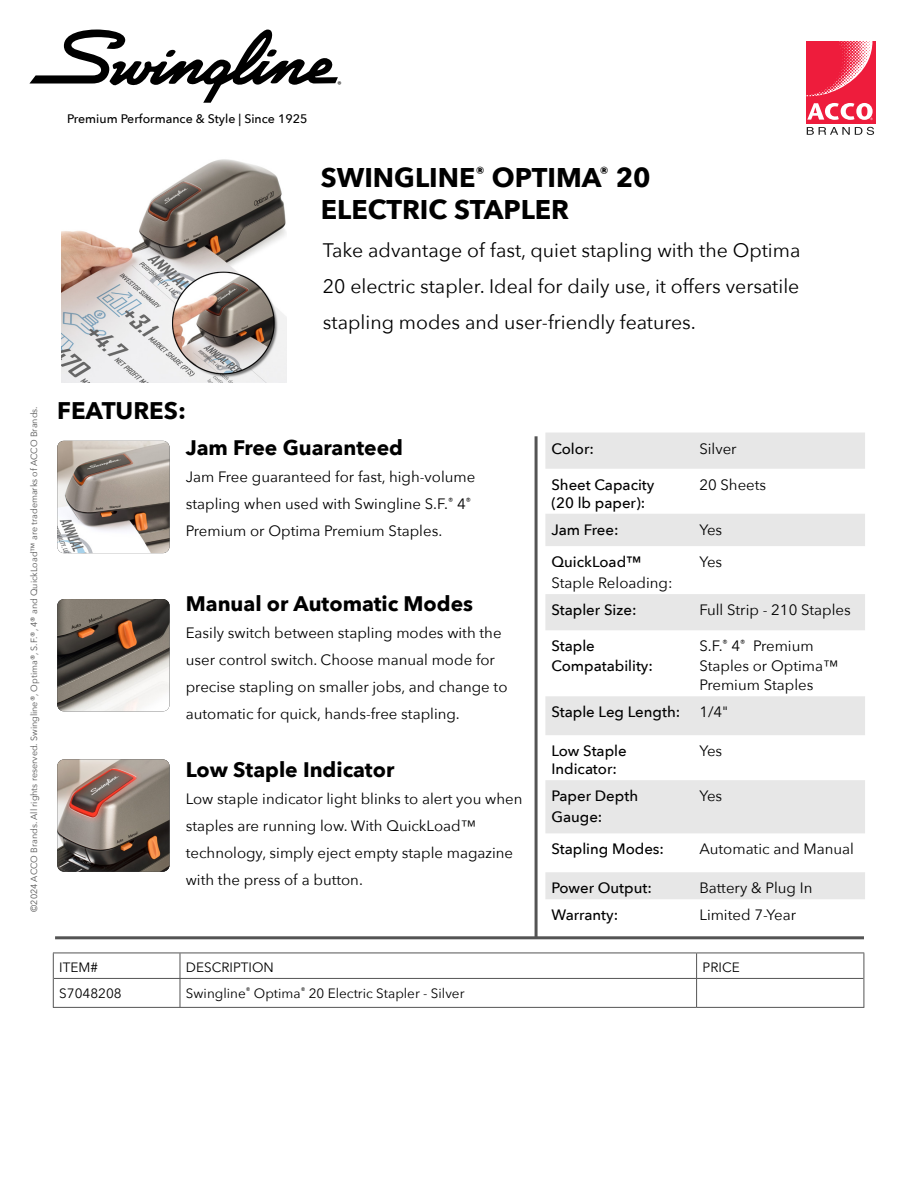
<style>
.page{position:relative;width:918px;height:1188px;background:#fff}
.page>*{position:absolute;margin:0;border:0;box-sizing:border-box;transform-origin:0 0}
.t1{font:700 27px/32.4px "Avenir Next";color:#000}
.t2{font:700 24px "Avenir Next";color:#000}
.t3{font:700 21px "Avenir Next";color:#000}
.t4{font:19.5px/36px "Avenir Next";color:#000;text-align:justify}
.t5{font:15px/27px "Avenir Next";color:#000}
.t6{font:500 15px/18px "Avenir Next";color:#000}
.t7{font:13.5px "Avenir Next";color:#000}
.t8{font:500 12.3px "Avenir Next";color:#000}
.t9{font:9.75px "Myriad Pro";color:#000}
.t10{font:9px "Avenir Next";color:#545454}
</style>
<div class="page">
<svg style="left:545px;top:433px;width:320px;height:466px"></svg>
<hr style="left:54px;top:978px;width:126px;height:1px;background:#545454">
<hr style="left:180px;top:978px;width:517px;height:1px;background:#545454">
<svg style="left:180px;top:954px;width:1px;height:53px"></svg>
<hr style="left:697px;top:978px;width:167px;height:1px;background:#545454">
<svg style="left:696px;top:954px;width:1px;height:53px"></svg>
<hr style="left:53px;top:1007px;width:127px;height:1px;background:#545454">
<hr style="left:180px;top:1007px;width:517px;height:1px;background:#545454">
<hr style="left:697px;top:1007px;width:167px;height:1px;background:#545454">
<hr style="left:53px;top:953px;width:127px;height:1px;background:#545454">
<hr style="left:180px;top:953px;width:517px;height:1px;background:#545454">
<hr style="left:697px;top:953px;width:167px;height:1px;background:#545454">
<svg style="left:53px;top:953px;width:1px;height:54px"></svg>
<svg style="left:864px;top:953px;width:1px;height:54px"></svg>
<img style="left:57px;top:599px;width:113px;height:112px">
<img style="left:57px;top:759px;width:113px;height:113px">
<img style="left:62px;top:159px;width:224px;height:223px">
<img style="left:57px;top:441px;width:113px;height:112px">
<hr style="left:535px;top:436px;width:3px;height:501px;background:#545454">
<hr style="left:55px;top:936px;width:809px;height:3px;background:#545454">
<svg style="left:29px;top:30px;width:309px;height:73px"></svg>
<div style="left:806px;top:41px;width:69px;height:82px;background:#ee1c3c"></div>
<svg style="left:806px;top:41px;width:66px;height:56px"></svg>
<svg style="left:807px;top:127px;width:67px;height:8px"></svg>
<svg style="left:807px;top:103px;width:66px;height:17px"></svg>
<p class="t8" style="left:67px;top:108px;width:242px">Premium Performance &amp; Style | Since 1925</p>
<p class="t9" style="left:338px;top:78px;width:6px">®</p>
<h1 class="t1" style="left:321px;top:161px;width:331px">SWINGLINE<sup>®</sup> OPTIMA<sup>®</sup> 20<br>ELECTRIC STAPLER</h1>
<h3 class="t4" style="left:323px;top:231px;width:479px">Take advantage of fast, quiet stapling with the Optima 20 electric stapler. Ideal for daily use, it offers versatile stapling modes and user-friendly features.</h3>
<p class="t10" style="left:26px;top:912px;width:507px;rotate:-90deg">©2024 ACCO Brands. All rights reserved. Swingline®, Optima®, S.F.®, 4® and QuickLoad™ are trademarks of ACCO Brands.</p>
<h2 class="t2" style="left:57px;top:390px;width:130px">FEATURES:</h2>
<h3 class="t3" style="left:186px;top:430px;width:219px">Jam Free Guaranteed</h3>
<p class="t5" style="left:186px;top:463px;width:291px">Jam Free guaranteed for fast, high-volume stapling when used with Swingline S.F.<sup>®</sup> 4<sup>®<br></sup>Premium or Optima Premium Staples.</p>
<h3 class="t3" style="left:186px;top:585px;width:289px">Manual or Automatic Modes</h3>
<p class="t5" style="left:186px;top:618px;width:323px">Easily switch between stapling modes with the user control switch. Choose manual mode for precise stapling on smaller jobs, and change to automatic for quick, hands-free stapling.</p>
<h3 class="t3" style="left:186px;top:751px;width:210px">Low Staple Indicator</h3>
<p class="t5" style="left:186px;top:785px;width:338px">Low staple indicator light blinks to alert you when staples are running low. With QuickLoad™ technology, simply eject empty staple magazine with the press of a button.</p>
<p class="t6" style="left:551px;top:439px;width:44px">Color:</p>
<p class="t5" style="left:699px;top:434px;width:39px">Silver</p>
<p class="t6" style="left:551px;top:475px;width:105px">Sheet Capacity (20 lb paper):</p>
<p class="t5" style="left:699px;top:470px;width:68px">20 Sheets</p>
<p class="t6" style="left:551px;top:520px;width:69px">Jam Free:</p>
<p class="t5" style="left:699px;top:515px;width:24px">Yes</p>
<p class="t6" style="left:551px;top:552px;width:91px">QuickLoad™</p>
<p class="t5" style="left:551px;top:569px;width:123px">Staple Reloading:</p>
<p class="t5" style="left:699px;top:548px;width:24px">Yes</p>
<p class="t6" style="left:551px;top:600px;width:87px">Stapler Size:</p>
<p class="t5" style="left:699px;top:596px;width:153px">Full Strip - 210 Staples</p>
<p class="t6" style="left:551px;top:636px;width:103px;line-height:19.5px">Staple<br>Compatability:</p>
<p class="t5" style="left:699px;top:636px;width:140px;line-height:19.5px">S.F.<sup>®</sup> 4<sup>®</sup> Premium<br>Staples or Optima™<br>Premium Staples</p>
<p class="t6" style="left:551px;top:703px;width:130px">Staple Leg Length:</p>
<p class="t5" style="left:699px;top:698px;width:31px">1/4"</p>
<p class="t6" style="left:551px;top:741px;width:77px">Low Staple<br>Indicator:</p>
<p class="t5" style="left:699px;top:737px;width:24px">Yes</p>
<p class="t6" style="left:551px;top:785px;width:88px;line-height:21px">Paper Depth<br>Gauge:</p>
<p class="t5" style="left:699px;top:782px;width:24px">Yes</p>
<p class="t6" style="left:551px;top:840px;width:114px">Stapling Modes:</p>
<p class="t5" style="left:699px;top:835px;width:156px">Automatic and Manual</p>
<p class="t6" style="left:551px;top:879px;width:102px">Power Output:</p>
<p class="t5" style="left:699px;top:874px;width:115px">Battery &amp; Plug In</p>
<p class="t6" style="left:551px;top:906px;width:68px">Warranty:</p>
<p class="t5" style="left:699px;top:901px;width:98px">Limited 7-Year</p>
<p class="t7" style="left:59px;top:956px;width:40px">ITEM#</p>
<p class="t7" style="left:186px;top:956px;width:89px">DESCRIPTION</p>
<p class="t7" style="left:703px;top:956px;width:39px">PRICE</p>
<p class="t7" style="left:59px;top:982px;width:64px">S7048208</p>
<p class="t7" style="left:186px;top:982px;width:280px">Swingline<sup>®</sup> Optima<sup>®</sup> 20 Electric Stapler - Silver</p>
</div>
